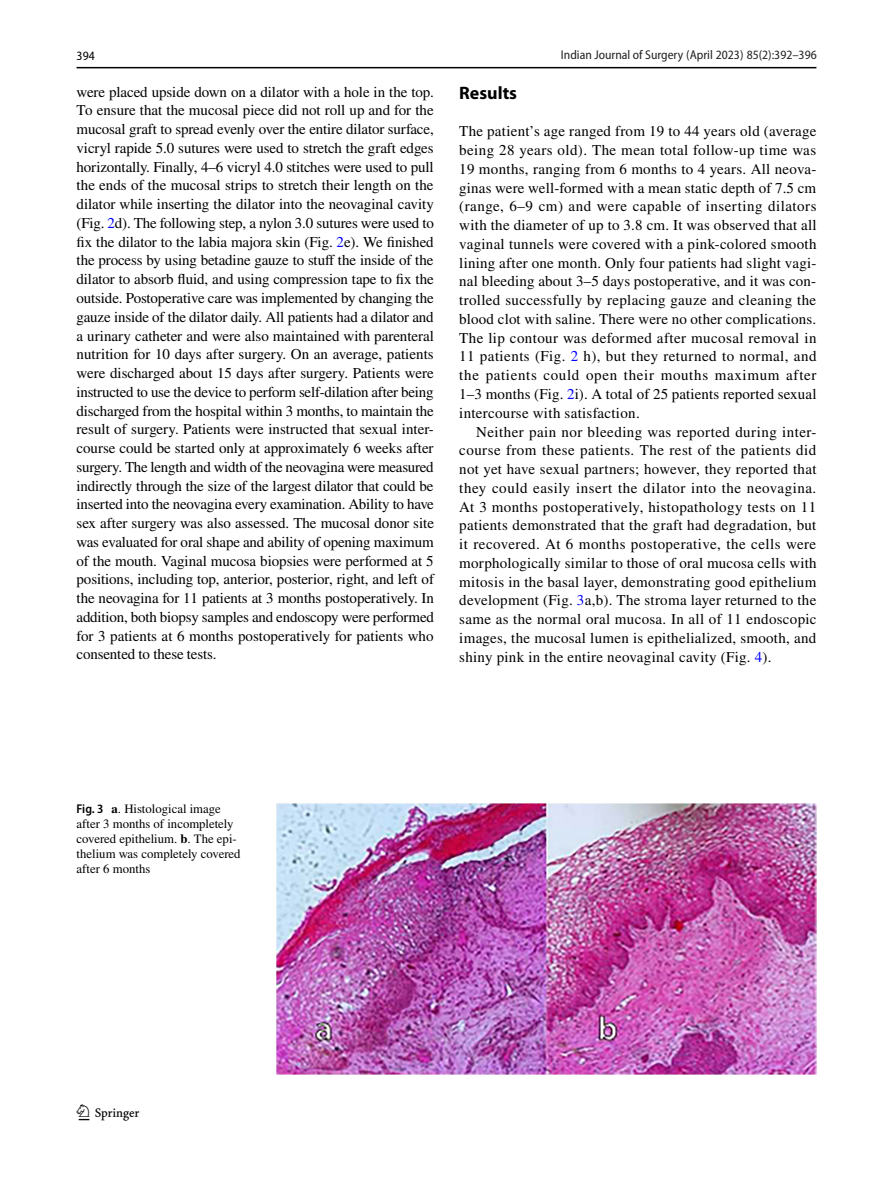
<style>
.page{position:relative;width:893px;height:1187px;background:#fff}
.page>*{position:absolute;margin:0;border:0;box-sizing:border-box;transform-origin:0 0}
.t1{font:22.5px "Springnew Regular 3";color:#000}
.t2{font:700 18px "Myriad Pro";color:#000}
.t3{font:15px/18.8px "STIX";letter-spacing:.01em;color:#000;text-align:justify}
.t4{font:12.75px/15px "STIX";color:#000}
.t5{font:semi-condensed 12.75px "Myriad Pro";color:#231f20}
.t6{font:semi-condensed 12.75px "Wpglkc Myriad Pro";color:#000}
.s1{color:#00f}
.s2{font-family:"Myriad Pro";font-weight:600;font-stretch:semi-condensed}
.s3{font-weight:700}
</style>
<div class="page">
<hr style="left:77px;top:67px;width:739px;height:1px;background:#000">
<img style="left:276px;top:803px;width:540px;height:270px">
<p class="t6" style="left:77px;top:51px;width:20px">394</p>
<p class="t5" style="left:561px;top:48px;width:257px">Indian Journal of Surgery (April 2023) 85(2):392–396</p>
<p class="t3" style="left:77px;top:83px;width:359px">were placed upside down on a dilator with a hole in the top.<br>To ensure that the mucosal piece did not roll up and for the mucosal graft to spread evenly over the entire dilator surface, vicryl rapide 5.0 sutures were used to stretch the graft edges horizontally. Finally, 4–6 vicryl 4.0 stitches were used to pull the ends of the mucosal strips to stretch their length on the dilator while inserting the dilator into the neovaginal cavity (Fig. <span class="s1">2</span>d). The following step, a nylon 3.0 sutures were used to fix the dilator to the labia majora skin (Fig. <span class="s1">2</span>e). We finished the process by using betadine gauze to stuff the inside of the dilator to absorb fluid, and using compression tape to fix the outside. Postoperative care was implemented by changing the gauze inside of the dilator daily. All patients had a dilator and a urinary catheter and were also maintained with parenteral nutrition for 10 days after surgery. On an average, patients were discharged about 15 days after surgery. Patients were instructed to use the device to perform self-dilation after being discharged from the hospital within 3 months, to maintain the result of surgery. Patients were instructed that sexual inter&shy;course could be started only at approximately 6 weeks after surgery. The length and width of the neovagina were measured indirectly through the size of the largest dilator that could be inserted into the neovagina every examination. Ability to have sex after surgery was also assessed. The mucosal donor site was evaluated for oral shape and ability of opening maximum of the mouth. Vaginal mucosa biopsies were performed at 5 positions, including top, anterior, posterior, right, and left of the neovagina for 11 patients at 3 months postoperatively. In addition, both biopsy samples and endoscopy were performed for 3 patients at 6 months postoperatively for patients who consented to these tests.</p>
<p class="t2" style="left:459px;top:81px;width:59px">Results</p>
<p class="t3" style="left:459px;top:123px;width:359px">The patient’s age ranged from 19 to 44 years old (average being 28 years old). The mean total follow-up time was 19 months, ranging from 6 months to 4 years. All neova&shy;ginas were well-formed with a mean static depth of 7.5 cm (range, 6–9 cm) and were capable of inserting dilators with the diameter of up to 3.8 cm. It was observed that all vaginal tunnels were covered with a pink-colored smooth lining after one month. Only four patients had slight vagi&shy;nal bleeding about 3–5 days postoperative, and it was con&shy;trolled successfully by replacing gauze and cleaning the blood clot with saline. There were no other complications.<br>The lip contour was deformed after mucosal removal in 11 patients (Fig. <span class="s1">2</span> h), but they returned to normal, and the patients could open their mouths maximum after 1–3 months (Fig. <span class="s1">2</span>i). A total of 25 patients reported sexual intercourse with satisfaction.</p>
<p class="t3" style="left:459px;top:423px;width:359px;text-indent:17px">Neither pain nor bleeding was reported during inter&shy;course from these patients. The rest of the patients did not yet have sexual partners; however, they reported that they could easily insert the dilator into the neovagina.<br>At 3 months postoperatively, histopathology tests on 11 patients demonstrated that the graft had degradation, but it recovered. At 6 months postoperative, the cells were morphologically similar to those of oral mucosa cells with mitosis in the basal layer, demonstrating good epithelium development (Fig. <span class="s1">3</span>a,b). The stroma layer returned to the same as the normal oral mucosa. In all of 11 endoscopic images, the mucosal lumen is epithelialized, smooth, and shiny pink in the entire neovaginal cavity (Fig. <span class="s1">4</span>).</p>
<p class="t4" style="left:77px;top:801px;width:166px"><span class="s2">Fig. 3</span> <span class="s3">a</span>. Histological image after 3 months of incompletely covered epithelium. <span class="s3">b</span>. The epi&shy;thelium was completely covered after 6 months</p>
<h1 class="t1" style="left:79px;top:1104px;width:62px">1 3</h1>
</div>
